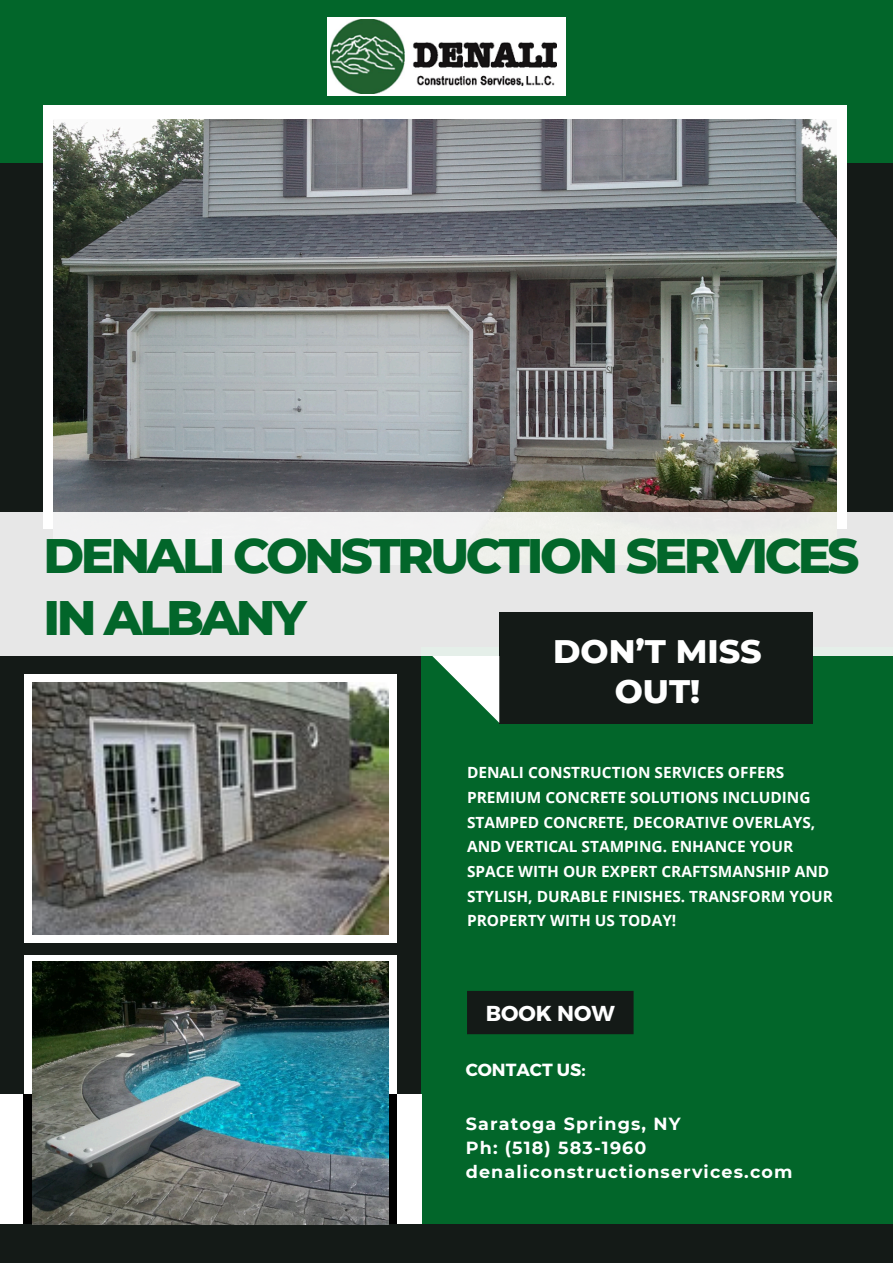
<style>
.page{position:relative;width:893px;height:1263px;background:#141a17}
.page>*{position:absolute;margin:0;border:0;box-sizing:border-box;transform-origin:0 0}
.t1{font:800 49.43px/61.8px "Montserrat";letter-spacing:-.07em;color:#02662a}
.t2{font:800 33.22px/40.2px "Montserrat";color:#fff;text-align:center}
.t3{font:700 21.6px "Montserrat";color:#fff}
.t4{font:700 17.55px/24.2px "Montserrat";letter-spacing:.065em;color:#fff}
.t5{font:700 17.55px "Montserrat";color:#fff}
.t6{font:700 15.45px/24.7px "Open Sans";color:#fff}
</style>
<div class="page">
<div style="left:422px;top:647px;width:471px;height:616px;background:#02662a"></div>
<div style="left:0;top:1094px;width:422px;height:169px;background:#fff"></div>
<div style="left:0;top:1224px;width:893px;height:39px;background:#141a17"></div>
<div style="left:0;top:0;width:893px;height:162px;background:#02662a"></div>
<div style="left:43px;top:106px;width:804px;height:423px;background:#fff"></div>
<img style="left:54px;top:119px;width:783px;height:393px">
<div style="left:0;top:512px;width:893px;height:144px;background:#e7e7e7"></div>
<div style="left:499px;top:612px;width:313px;height:112px;background:#141a17"></div>
<svg style="left:432px;top:656px;width:67px;height:67px"></svg>
<div style="left:467px;top:991px;width:166px;height:43px;background:#141a17"></div>
<div style="left:24px;top:674px;width:372px;height:269px;background:#fff"></div>
<img style="left:32px;top:683px;width:356px;height:252px">
<div style="left:24px;top:955px;width:372px;height:269px;background:#fff"></div>
<div style="left:24px;top:1094px;width:373px;height:130px;background:#000"></div>
<img style="left:32px;top:961px;width:356px;height:263px">
<div style="left:327px;top:18px;width:239px;height:78px;background:#fff"></div>
<img style="left:413px;top:42px;width:143px;height:44px">
<img style="left:330px;top:20px;width:75px;height:74px">
<p class="t1" style="left:43px;top:524px;width:817px">DENALI CONSTRUCTION SERVICES<br>IN ALBANY</p>
<h3 class="t2" style="left:553px;top:631px;width:210px">DON’T MISS<br>OUT!</h3>
<h4 class="t6" style="left:467px;top:760px;width:367px">DENALI CONSTRUCTION SERVICES OFFERS PREMIUM CONCRETE SOLUTIONS INCLUDING STAMPED CONCRETE, DECORATIVE OVERLAYS, AND VERTICAL STAMPING. ENHANCE YOUR SPACE WITH OUR EXPERT CRAFTSMANSHIP AND STYLISH, DURABLE FINISHES. TRANSFORM YOUR PROPERTY WITH US TODAY!</h4>
<h2 class="t3" style="left:486px;top:999px;width:130px">BOOK NOW</h2>
<h1 class="t5" style="left:466px;top:1058px;width:121px">CONTACT US:</h1>
<p class="t4" style="left:466px;top:1111px;width:328px">Saratoga Springs, NY<br>Ph: (518) 583-1960 denaliconstructionservices.com</p>
</div>
